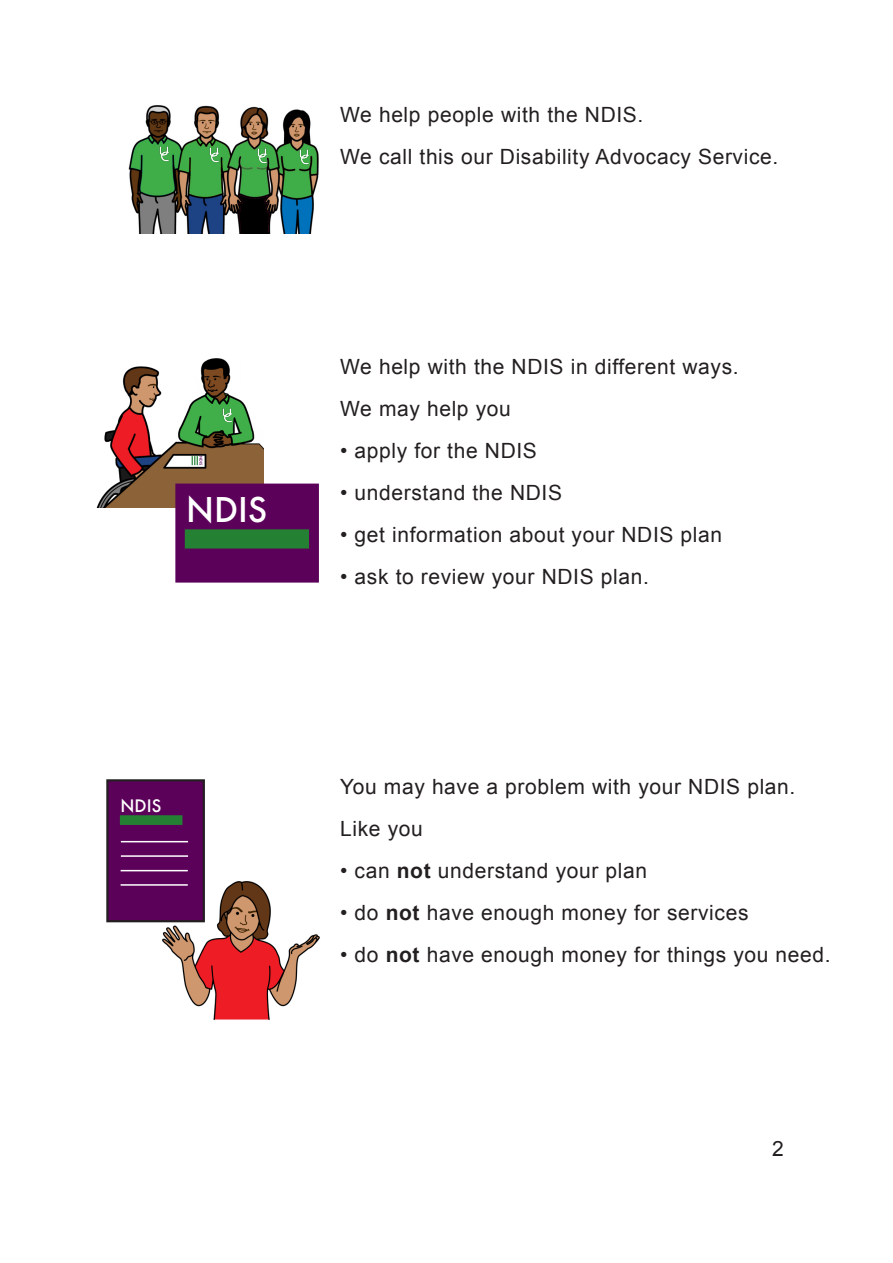
<style>
.page{position:relative;width:893px;height:1263px;background:#fff}
.page>*{position:absolute;margin:0;border:0;box-sizing:border-box;transform-origin:0 0}
.t1{font:500 37.5px "Futura PT";color:#fff}
.t2{font:21px/42px "Arial";letter-spacing:.03em;color:#231f20}
.t3{font:500 18.9px "Futura PT";color:#fff}
.t4{font:500 4.35px "Futura PT";color:#5b0159}
.s1{font-weight:700}
</style>
<div class="page">
<img style="left:97px;top:358px;width:166px;height:149px">
<img style="left:221px;top:408px;width:11px;height:15px">
<svg style="left:192px;top:456px;width:6px;height:9px"></svg>
<img style="left:128px;top:105px;width:191px;height:129px">
<img style="left:208px;top:147px;width:11px;height:15px">
<div style="left:175px;top:484px;width:144px;height:99px;background:#5b0159;border:2px solid #5b0159"></div>
<div style="left:185px;top:529px;width:124px;height:19px;background:#248033"></div>
<img style="left:154px;top:881px;width:166px;height:140px">
<div style="left:107px;top:780px;width:97px;height:141px;background:#5b0159"></div>
<div style="left:106px;top:779px;width:99px;height:143px;border:2px solid #231f20"></div>
<hr style="left:121px;top:841px;width:67px;height:1px;background:#fff">
<hr style="left:121px;top:855px;width:67px;height:2px;background:#fff">
<div style="left:120px;top:815px;width:62px;height:10px;background:#248033"></div>
<hr style="left:121px;top:870px;width:67px;height:1px;background:#fff">
<hr style="left:121px;top:884px;width:67px;height:2px;background:#fff">
<img style="left:159px;top:146px;width:11px;height:15px">
<img style="left:256px;top:149px;width:11px;height:15px">
<img style="left:298px;top:150px;width:11px;height:14px">
<p class="t2" style="left:340px;top:93px;width:440px">We help people with the NDIS.<br>We call this our Disability Advocacy Service.</p>
<p class="t4" style="left:204px;top:456px;width:11px;rotate:90deg">NDIS</p>
<p class="t1" style="left:186px;top:487px;width:83px">NDIS</p>
<p class="t2" style="left:340px;top:345px;width:400px">We help with the NDIS in different ways.<br>We may help you</p>
<p class="t2" style="left:340px;top:429px;width:198px">• apply for the NDIS</p>
<p class="t2" style="left:340px;top:471px;width:223px">• understand the NDIS</p>
<p class="t2" style="left:340px;top:513px;width:383px">• get information about your NDIS plan</p>
<p class="t2" style="left:340px;top:555px;width:310px">• ask to review your NDIS plan.</p>
<p class="t3" style="left:121px;top:794px;width:42px">NDIS</p>
<p class="t2" style="left:340px;top:765px;width:457px">You may have a problem with your NDIS plan.<br>Like you</p>
<p class="t2" style="left:340px;top:849px;width:308px">• can <span class="s1">not</span> understand your plan</p>
<p class="t2" style="left:340px;top:891px;width:410px">• do <span class="s1">not</span> have enough money for services</p>
<p class="t2" style="left:340px;top:933px;width:492px">• do <span class="s1">not</span> have enough money for things you need.</p>
<p class="t2" style="left:772px;top:1128px;width:13px">2</p>
</div>
